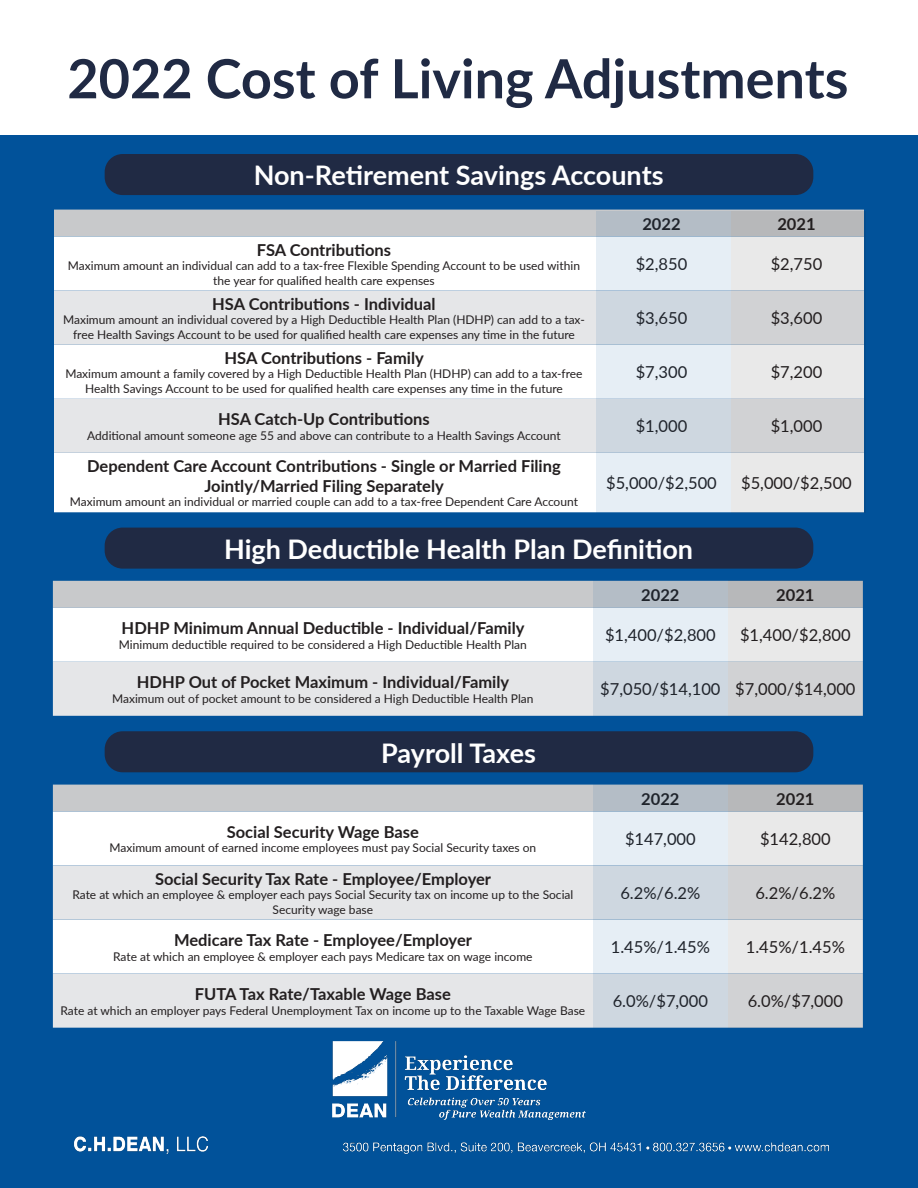
<style>
.page{position:relative;width:918px;height:1188px;background:#fff}
.page>*{position:absolute;margin:0;border:0;box-sizing:border-box;transform-origin:0 0}
.t1{font:700 54px "Lato";color:#202a44}
.t2{font:700 27px "Lato";color:#fff}
.t3{font:700 16.5px "Lato";color:#231f20}
.t4{font:16.5px "Lato";color:#231f20}
.t5{font:12px/14.4px "Lato";color:#231f20;text-align:center}
</style>
<div class="page">
<div style="left:0;top:135px;width:918px;height:1053px;background:#01529a"></div>
<img style="left:332px;top:1041px;width:254px;height:79px">
<div style="left:54px;top:210px;width:810px;height:27px;background:#c8c9cb"></div>
<div style="left:54px;top:237px;width:542px;height:275px;background:#fff"></div>
<svg style="left:54px;top:291px;width:542px;height:162px;background:#ecedef"></svg>
<img style="left:73px;top:1136px;width:757px;height:19px">
<svg style="left:596px;top:211px;width:135px;height:302px;background:#d8e0e9"></svg>
<div style="left:105px;top:154px;width:708px;height:41px;background:#202a44;border-radius:18px"></div>
<div style="left:105px;top:731px;width:708px;height:41px;background:#202a44;border-radius:18px"></div>
<svg style="left:731px;top:211px;width:135px;height:302px;background:#dbdbdd"></svg>
<div style="left:53px;top:785px;width:676px;height:27px;background:#c8c9cb"></div>
<div style="left:53px;top:812px;width:676px;height:54px;background:#fff"></div>
<svg style="left:53px;top:866px;width:676px;height:162px;background:#ecedef"></svg>
<div style="left:105px;top:528px;width:708px;height:41px;background:#202a44;border-radius:18px"></div>
<div style="left:53px;top:581px;width:676px;height:27px;background:#c8c9cb"></div>
<div style="left:53px;top:608px;width:676px;height:54px;background:#fff"></div>
<div style="left:53px;top:662px;width:676px;height:54px;background:#e5e6e8"></div>
<svg style="left:594px;top:581px;width:134px;height:135px;background:#d1dae2"></svg>
<svg style="left:729px;top:581px;width:134px;height:135px;background:#d4d5d6"></svg>
<svg style="left:594px;top:785px;width:134px;height:243px;background:#d4dde6"></svg>
<svg style="left:729px;top:785px;width:134px;height:243px;background:#d7d8da"></svg>
<p class="t1" style="left:67px;top:39px;width:783px">2022 Cost of Living Adjustments</p>
<p class="t2" style="left:254px;top:156px;width:411px">Non-Retirement Savings Accounts</p>
<p class="t3" style="left:642px;top:212px;width:40px">2022</p>
<p class="t3" style="left:777px;top:212px;width:40px">2021</p>
<p class="t3" style="left:257px;top:238px;width:136px">FSA Contributions</p>
<p class="t5" style="left:68px;top:258px;width:514px">Maximum amount an individual can add to a tax-free Flexible Spending Account to be used within the year for qualified health care expenses</p>
<p class="t4" style="left:636px;top:252px;width:53px">$2,850</p>
<p class="t4" style="left:771px;top:252px;width:53px">$2,750</p>
<p class="t3" style="left:212px;top:292px;width:225px">HSA Contributions - Individual</p>
<p class="t5" style="left:63px;top:312px;width:523px">Maximum amount an individual covered by a High Deductible Health Plan (HDHP) can add to a tax&shy;free Health Savings Account to be used for qualified health care expenses any time in the future</p>
<p class="t4" style="left:636px;top:307px;width:53px">$3,650</p>
<p class="t4" style="left:771px;top:307px;width:53px">$3,600</p>
<p class="t3" style="left:225px;top:346px;width:201px">HSA Contributions - Family</p>
<p class="t5" style="left:65px;top:366px;width:519px">Maximum amount a family covered by a High Deductible Health Plan (HDHP) can add to a tax-free<br>Health Savings Account to be used for qualified health care expenses any time in the future</p>
<p class="t4" style="left:636px;top:361px;width:53px">$7,300</p>
<p class="t4" style="left:771px;top:361px;width:53px">$7,200</p>
<p class="t3" style="left:218px;top:407px;width:213px">HSA Catch-Up Contributions</p>
<p class="t5" style="left:87px;top:428px;width:475px">Additional amount someone age 55 and above can contribute to a Health Savings Account</p>
<p class="t4" style="left:636px;top:415px;width:53px">$1,000</p>
<p class="t4" style="left:771px;top:415px;width:53px">$1,000</p>
<p class="t3" style="left:87px;top:454px;width:475px">Dependent Care Account Contributions - Single or Married Filing</p>
<p class="t3" style="left:204px;top:474px;width:241px">Jointly/Married Filing Separately</p>
<p class="t5" style="left:70px;top:494px;width:510px">Maximum amount an individual or married couple can add to a tax-free Dependent Care Account</p>
<p class="t4" style="left:606px;top:471px;width:112px">$5,000/$2,500</p>
<p class="t4" style="left:741px;top:471px;width:112px">$5,000/$2,500</p>
<p class="t2" style="left:224px;top:529px;width:471px">High Deductible Health Plan Definition</p>
<p class="t3" style="left:641px;top:583px;width:40px">2022</p>
<p class="t3" style="left:776px;top:583px;width:40px">2021</p>
<p class="t3" style="left:122px;top:616px;width:404px">HDHP Minimum Annual Deductible - Individual/Family</p>
<p class="t5" style="left:119px;top:637px;width:410px">Minimum deductible required to be considered a High Deductible Health Plan</p>
<p class="t4" style="left:605px;top:624px;width:112px">$1,400/$2,800</p>
<p class="t4" style="left:740px;top:624px;width:112px">$1,400/$2,800</p>
<p class="t3" style="left:137px;top:670px;width:374px">HDHP Out of Pocket Maximum - Individual/Family</p>
<p class="t5" style="left:112px;top:691px;width:423px">Maximum out of pocket amount to be considered a High Deductible Health Plan</p>
<p class="t2" style="left:381px;top:733px;width:156px">Payroll Taxes</p>
<p class="t3" style="left:227px;top:820px;width:194px">Social Security Wage Base</p>
<p class="t5" style="left:110px;top:840px;width:428px">Maximum amount of earned income employees must pay Social Security taxes on</p>
<p class="t4" style="left:600px;top:678px;width:122px">$7,050/$14,100</p>
<p class="t4" style="left:735px;top:678px;width:122px">$7,000/$14,000</p>
<p class="t3" style="left:641px;top:787px;width:40px">2022</p>
<p class="t3" style="left:776px;top:787px;width:40px">2021</p>
<p class="t4" style="left:625px;top:827px;width:72px">$147,000</p>
<p class="t4" style="left:760px;top:827px;width:72px">$142,800</p>
<p class="t3" style="left:155px;top:867px;width:338px">Social Security Tax Rate - Employee/Employer</p>
<p class="t5" style="left:72px;top:887px;width:502px">Rate at which an employee &amp; employer each pays Social Security tax on income up to the Social<br>Security wage base</p>
<p class="t4" style="left:620px;top:881px;width:81px">6.2%/6.2%</p>
<p class="t4" style="left:755px;top:881px;width:81px">6.2%/6.2%</p>
<p class="t3" style="left:174px;top:928px;width:299px">Medicare Tax Rate - Employee/Employer</p>
<p class="t5" style="left:113px;top:948px;width:421px">Rate at which an employee &amp; employer each pays Medicare tax on wage income</p>
<p class="t4" style="left:611px;top:936px;width:101px">1.45%/1.45%</p>
<p class="t4" style="left:746px;top:936px;width:101px">1.45%/1.45%</p>
<p class="t3" style="left:195px;top:982px;width:257px">FUTA Tax Rate/Taxable Wage Base</p>
<p class="t5" style="left:61px;top:1002px;width:526px">Rate at which an employer pays Federal Unemployment Tax on income up to the Taxable Wage Base</p>
<p class="t4" style="left:613px;top:990px;width:97px">6.0%/$7,000</p>
<p class="t4" style="left:748px;top:990px;width:97px">6.0%/$7,000</p>
</div>
